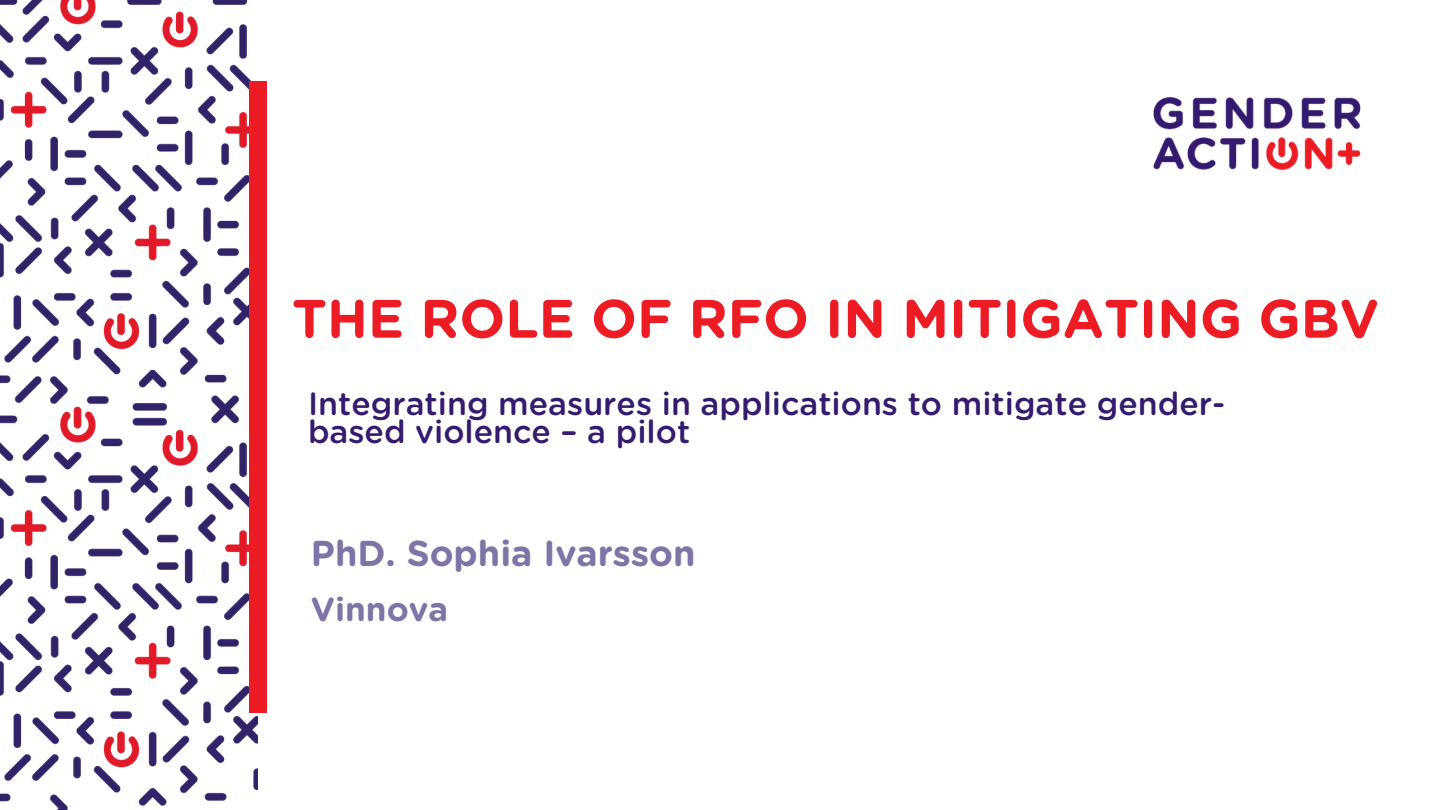
<style>
.page{position:relative;width:1440px;height:810px;background:#fff}
.page>*{position:absolute;margin:0;border:0;box-sizing:border-box;transform-origin:0 0}
.t1{font:700 54px "Gotham Rounded";color:#ed1c24}
.t2{font:700 36px "Gotham Rounded";color:#8074a7}
.t3{font:700 33.3px "Gotham Rounded";color:#8074a7}
.t4{font:500 32.2px/27.8px "Gotham Rounded";color:#351b6f}
</style>
<div class="page">
<img style="left:0;top:0;width:258px;height:810px">
<div style="left:249px;top:81px;width:18px;height:631px;background:#ed1c24"></div>
<img style="left:1153px;top:97px;width:208px;height:73px">
<p class="t1" style="left:292px;top:295px;width:1088px">THE ROLE OF RFO IN MITIGATING GBV</p>
<p class="t4" style="left:308px;top:392px;width:919px">Integrating measures in applications to mitigate gender&shy;based violence – a pilot</p>
<p class="t2" style="left:311px;top:537px;width:386px">PhD. Sophia Ivarsson</p>
<h1 class="t3" style="left:311px;top:595px;width:139px">Vinnova</h1>
</div>
